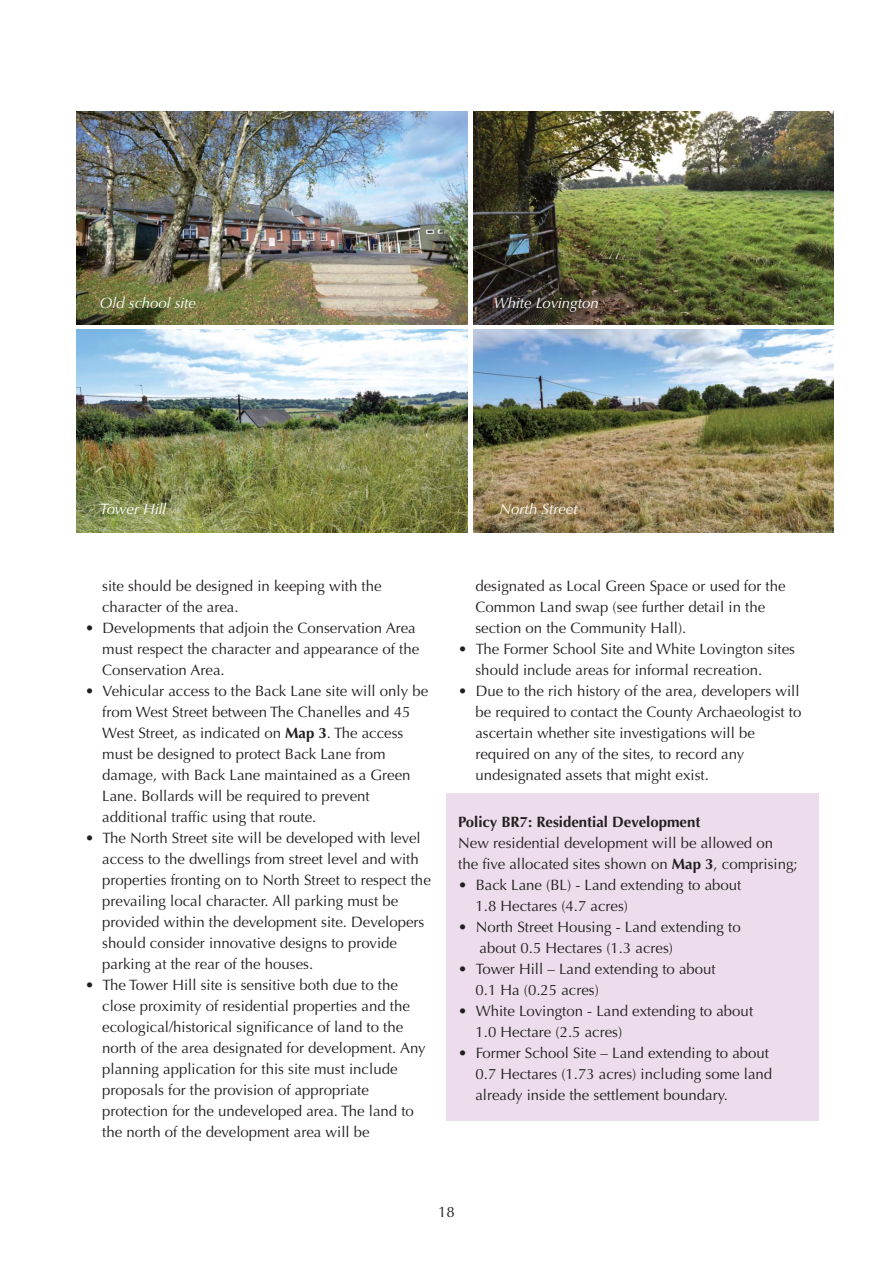
<style>
.page{position:relative;width:893px;height:1263px;background:#fff}
.page>*{position:absolute;margin:0;border:0;box-sizing:border-box;transform-origin:0 0}
.t1{font:15px/21px "Optima";color:#231f20}
.t2{font:italic 15px "Optima";color:#fff}
.t3{font:700 15px "Optima";color:#231f20}
.s1{font-weight:700}
</style>
<div class="page">
<div style="left:447px;top:794px;width:372px;height:327px;background:#edddec"></div>
<img style="left:473px;top:112px;width:360px;height:213px">
<img style="left:77px;top:112px;width:391px;height:213px">
<img style="left:77px;top:330px;width:391px;height:203px">
<img style="left:473px;top:330px;width:360px;height:203px">
<p class="t2" style="left:100px;top:297px;width:98px">Old school site</p>
<p class="t2" style="left:494px;top:297px;width:107px">White Lovington</p>
<p class="t2" style="left:100px;top:503px;width:68px">Tower Hill</p>
<p class="t1" style="left:102px;top:577px;width:281px">site should be designed in keeping with the character of the area.</p>
<p class="t1" style="left:102px;top:619px;width:318px;text-indent:-17px">• Developments that adjoin the Conservation Area must respect the character and appearance of the<br>Conservation Area.</p>
<p class="t1" style="left:102px;top:682px;width:327px;text-indent:-17px">• Vehicular access to the Back Lane site will only be from West Street between The Chanelles and 45<br>West Street, as indicated on <span class="s1">Map 3</span>. The access must be designed to protect Back Lane from damage, with Back Lane maintained as a Green Lane. Bollards will be required to prevent additional traffic using that route.</p>
<p class="t1" style="left:102px;top:829px;width:330px;text-indent:-17px">• The North Street site will be developed with level access to the dwellings from street level and with properties fronting on to North Street to respect the prevailing local character. All parking must be provided within the development site. Developers should consider innovative designs to provide parking at the rear of the houses.</p>
<p class="t1" style="left:102px;top:976px;width:325px;text-indent:-17px">• The Tower Hill site is sensitive both due to the close proximity of residential properties and the ecological/historical significance of land to the north of the area designated for development. Any planning application for this site must include proposals for the provision of appropriate protection for the undeveloped area. The land to the north of the development area will be</p>
<p class="t2" style="left:499px;top:503px;width:80px">North Street</p>
<p class="t1" style="left:475px;top:577px;width:312px">designated as Local Green Space or used for the<br>Common Land swap (see further detail in the section on the Community Hall).</p>
<p class="t1" style="left:475px;top:640px;width:321px;text-indent:-17px">• The Former School Site and White Lovington sites should include areas for informal recreation.</p>
<p class="t1" style="left:475px;top:682px;width:327px;text-indent:-17px">• Due to the rich history of the area, developers will be required to contact the County Archaeologist to ascertain whether site investigations will be required on any of the sites, to record any undesignated assets that might exist.</p>
<p class="t3" style="left:458px;top:815px;width:244px">Policy BR7: Residential Development</p>
<p class="t1" style="left:458px;top:833px;width:341px">New residential development will be allowed on<br>the five allocated sites shown on <span class="s1">Map 3</span>, comprising;</p>
<p class="t1" style="left:475px;top:875px;width:267px;text-indent:-17px">• Back Lane (BL) - Land extending to about<br>1.8 Hectares (4.7 acres)</p>
<p class="t1" style="left:480px;top:917px;width:263px;text-indent:-21px">• North Street Housing - Land extending to about 0.5 Hectares (1.3 acres)</p>
<p class="t1" style="left:475px;top:959px;width:242px;text-indent:-17px">• Tower Hill – Land extending to about<br>0.1 Ha (0.25 acres)</p>
<p class="t1" style="left:475px;top:1001px;width:279px;text-indent:-17px">• White Lovington - Land extending to about<br>1.0 Hectare (2.5 acres)</p>
<p class="t1" style="left:475px;top:1043px;width:298px;text-indent:-17px">• Former School Site – Land extending to about<br>0.7 Hectares (1.73 acres) including some land already inside the settlement boundary.</p>
<p class="t1" style="left:438px;top:1203px;width:18px">18</p>
</div>
